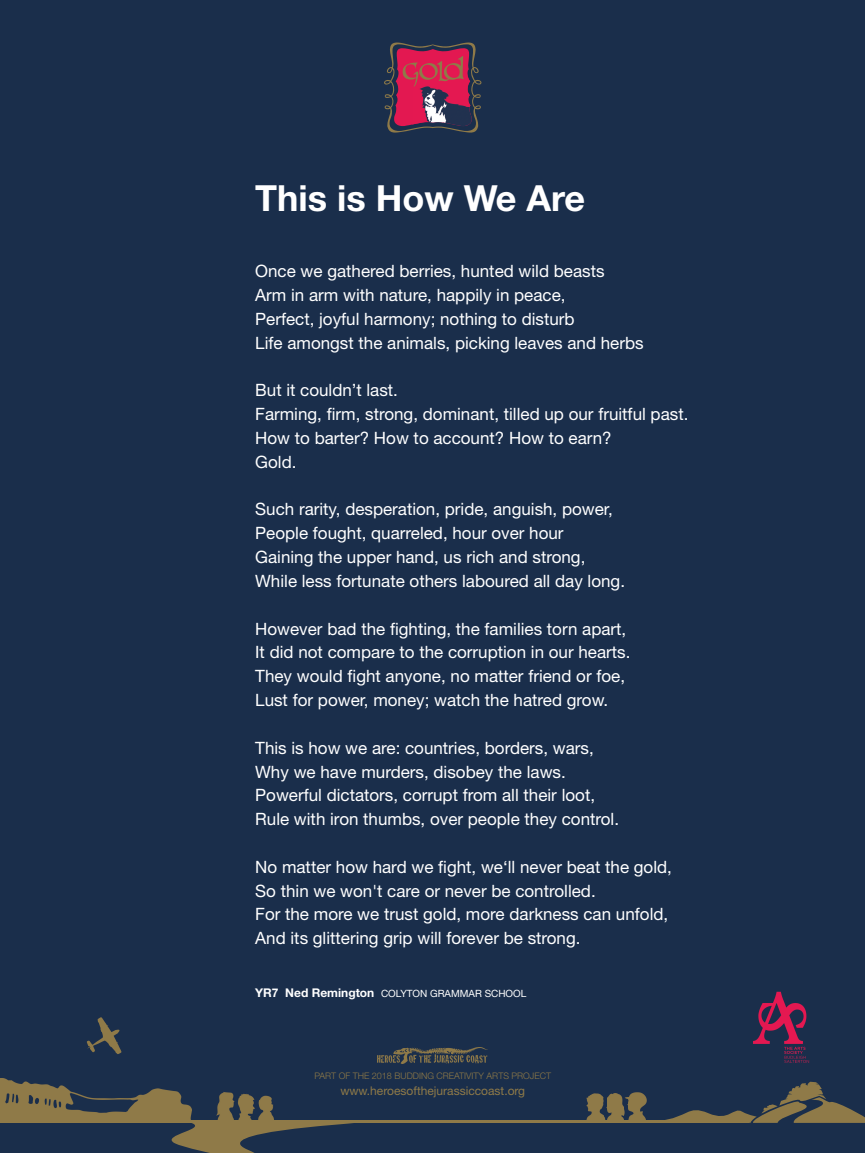
<style>
.page{position:relative;width:865px;height:1153px;background:#fff}
.page>*{position:absolute;margin:0;border:0;box-sizing:border-box;transform-origin:0 0}
.t1{font:700 36px "Helvetica Neue";color:#fff}
.t2{font:17px/23.8px "Helvetica Neue";color:#fff}
.t3{font:12px "Helvetica Neue";color:#8f7a48}
.t4{font:10px "Helvetica Neue";color:#fff}
.t5{font:300 9px "Helvetica Neue";color:#8f7a48}
.s1{font-weight:700;font-size:12px}
</style>
<div class="page">
<div style="left:0;top:0;width:865px;height:1152px;background:#1a2e4b"></div>
<img style="left:216px;top:1092px;width:19px;height:28px">
<img style="left:258px;top:1095px;width:16px;height:25px">
<img style="left:238px;top:1093px;width:17px;height:27px">
<svg style="left:665px;top:1081px;width:200px;height:41px"></svg>
<svg style="left:157px;top:1122px;width:208px;height:30px"></svg>
<img style="left:586px;top:1092px;width:61px;height:28px">
<svg style="left:586px;top:1092px;width:21px;height:1px"></svg>
<img style="left:625px;top:1092px;width:2px;height:28px">
<hr style="left:0;top:1120px;width:748px;height:2px;background:#8f7a48">
<img style="left:378px;top:1047px;width:109px;height:16px">
<svg style="left:384px;top:42px;width:97px;height:91px"></svg>
<img style="left:0;top:1078px;width:192px;height:42px">
<img style="left:87px;top:1017px;width:35px;height:37px">
<img style="left:753px;top:991px;width:57px;height:72px">
<h1 class="t1" style="left:255px;top:165px;width:331px">This is How We Are</h1>
<p class="t2" style="left:255px;top:258px;width:390px">Once we gathered berries, hunted wild beasts<br>Arm in arm with nature, happily in peace,<br>Perfect, joyful harmony; nothing to disturb<br>Life amongst the animals, picking leaves and herbs</p>
<p class="t2" style="left:255px;top:377px;width:435px">But it couldn’t last.<br>Farming, firm, strong, dominant, tilled up our fruitful past.<br>How to barter? How to account? How to earn?<br>Gold.</p>
<p class="t2" style="left:255px;top:496px;width:371px">Such rarity, desperation, pride, anguish, power, People fought, quarreled, hour over hour Gaining the upper hand, us rich and strong, While less fortunate others laboured all day long.</p>
<p class="t2" style="left:255px;top:615px;width:377px">However bad the fighting, the families torn apart, It did not compare to the corruption in our hearts.<br>They would fight anyone, no matter friend or foe, Lust for power, money; watch the hatred grow.</p>
<p class="t2" style="left:255px;top:734px;width:365px">This is how we are: countries, borders, wars, Why we have murders, disobey the laws.<br>Powerful dictators, corrupt from all their loot, Rule with iron thumbs, over people they control.</p>
<p class="t2" style="left:255px;top:853px;width:418px">No matter how hard we fight, we‘ll never beat the gold, So thin we won't care or never be controlled.<br>For the more we trust gold, more darkness can unfold, And its glittering grip will forever be strong.</p>
<p class="t4" style="left:255px;top:984px;width:272px"><span class="s1">YR7 Ned Remington</span> COLYTON GRAMMAR SCHOOL</p>
<p class="t5" style="left:314px;top:1068px;width:238px">PART OF THE 2018 BUDDING CREATIVITY ARTS PROJECT</p>
<p class="t3" style="left:340px;top:1080px;width:186px">www.heroesofthejurassiccoast.org</p>
</div>
